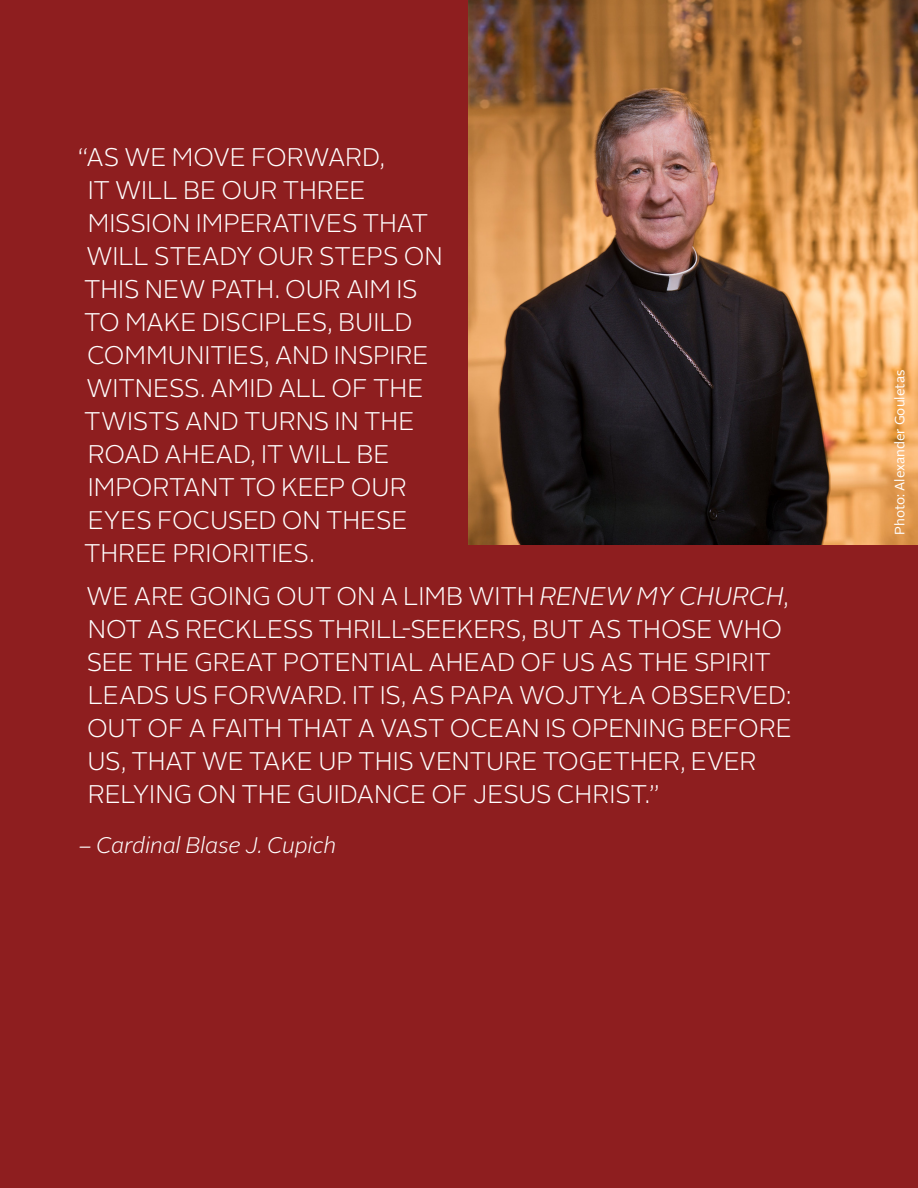
<style>
.page{position:relative;width:918px;height:1188px;background:#8e1e1f}
.page>*{position:absolute;margin:0;border:0;box-sizing:border-box;transform-origin:0 0}
.t1{font:300 25.5px/33px "Alright Sans";letter-spacing:-.005em;color:#fff}
.t2{font:italic 300 22.5px "Alright Sans";letter-spacing:-.005em;color:#fff}
.t3{font:13.5px "Alright Sans";color:#fff}
.s1{font-style:italic}
</style>
<div class="page">
<img style="left:468px;top:0;width:450px;height:544px">
<p class="t1" style="left:78px;top:141px;width:366px">“AS WE MOVE FORWARD,<br>IT WILL BE OUR THREE<br>MISSION IMPERATIVES THAT<br>WILL STEADY OUR STEPS ON<br>THIS NEW PATH. OUR AIM IS<br>TO MAKE DISCIPLES, BUILD<br>COMMUNITIES, AND INSPIRE<br>WITNESS. AMID ALL OF THE<br>TWISTS AND TURNS IN THE<br>ROAD AHEAD, IT WILL BE<br>IMPORTANT TO KEEP OUR<br>EYES FOCUSED ON THESE<br>THREE PRIORITIES.</p>
<p class="t1" style="left:86px;top:580px;width:707px">WE ARE GOING OUT ON A LIMB WITH <span class="s1">RENEW MY CHURCH</span>, NOT AS RECKLESS THRILL-SEEKERS, BUT AS THOSE WHO SEE THE GREAT POTENTIAL AHEAD OF US AS THE SPIRIT LEADS US FORWARD. IT IS, AS PAPA WOJTYŁA OBSERVED:<br>OUT OF A FAITH THAT A VAST OCEAN IS OPENING BEFORE US, THAT WE TAKE UP THIS VENTURE TOGETHER, EVER RELYING ON THE GUIDANCE OF JESUS CHRIST.”</p>
<p class="t2" style="left:79px;top:830px;width:259px">– Cardinal Blase J. Cupich</p>
<p class="t3" style="left:891px;top:535px;width:166px;rotate:-90deg">Photo: Alexander Gouletas</p>
</div>
